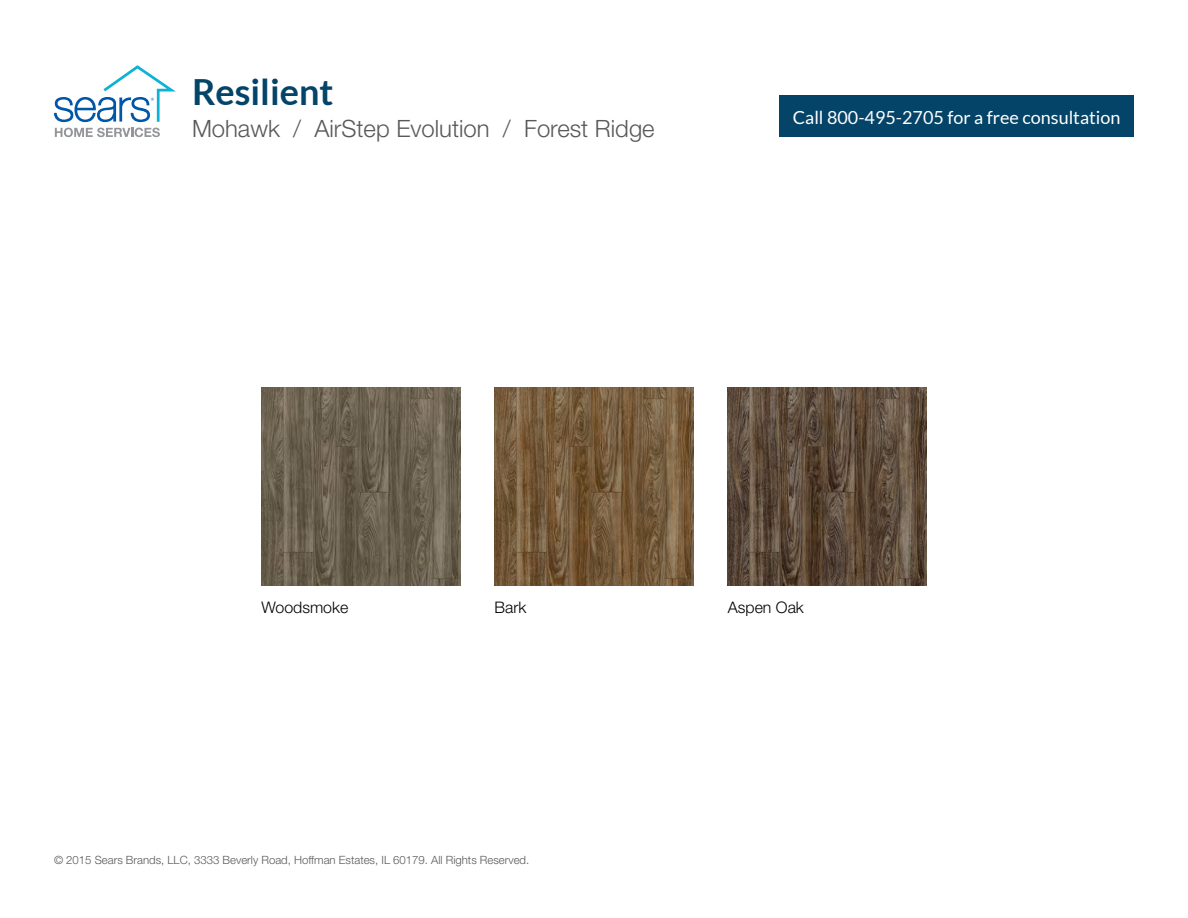
<style>
.page{position:relative;width:1188px;height:918px;background:#fff}
.page>*{position:absolute;margin:0;border:0;box-sizing:border-box;transform-origin:0 0}
.t1{font:700 36px "Lato";color:#044468}
.t2{font:300 23.85px "Helvetica Neue LT Std";color:#58595b}
.t3{font:18px "Lato";color:#fff}
.t4{font:300 15.9px "Helvetica Neue LT Std";color:#000}
.t5{font:300 11.4px "Helvetica Neue LT Std";color:#58595b}
.t6{font:8.85px "Gotham";color:#0056a7}
</style>
<div class="page">
<div style="left:779px;top:96px;width:355px;height:41px;background:#044468"></div>
<svg style="left:54px;top:65px;width:122px;height:57px"></svg>
<svg style="left:55px;top:128px;width:105px;height:9px"></svg>
<img style="left:261px;top:387px;width:199px;height:198px">
<img style="left:495px;top:387px;width:198px;height:198px">
<img style="left:728px;top:387px;width:199px;height:198px">
<p class="t6" style="left:151px;top:95px;width:5px">®</p>
<h1 class="t1" style="left:192px;top:72px;width:143px">Resilient</h1>
<h2 class="t2" style="left:192px;top:114px;width:464px">Mohawk / AirStep Evolution / Forest Ridge</h2>
<h3 class="t3" style="left:793px;top:107px;width:329px">Call 800-495-2705 for a free consultation</h3>
<h3 class="t4" style="left:261px;top:598px;width:88px">Woodsmoke</h3>
<h3 class="t4" style="left:495px;top:598px;width:33px">Bark</h3>
<h3 class="t4" style="left:728px;top:598px;width:78px">Aspen Oak</h3>
<p class="t5" style="left:54px;top:853px;width:477px">© 2015 Sears Brands, LLC, 3333 Beverly Road, Hoffman Estates, IL 60179. All Rights Reserved.</p>
</div>
